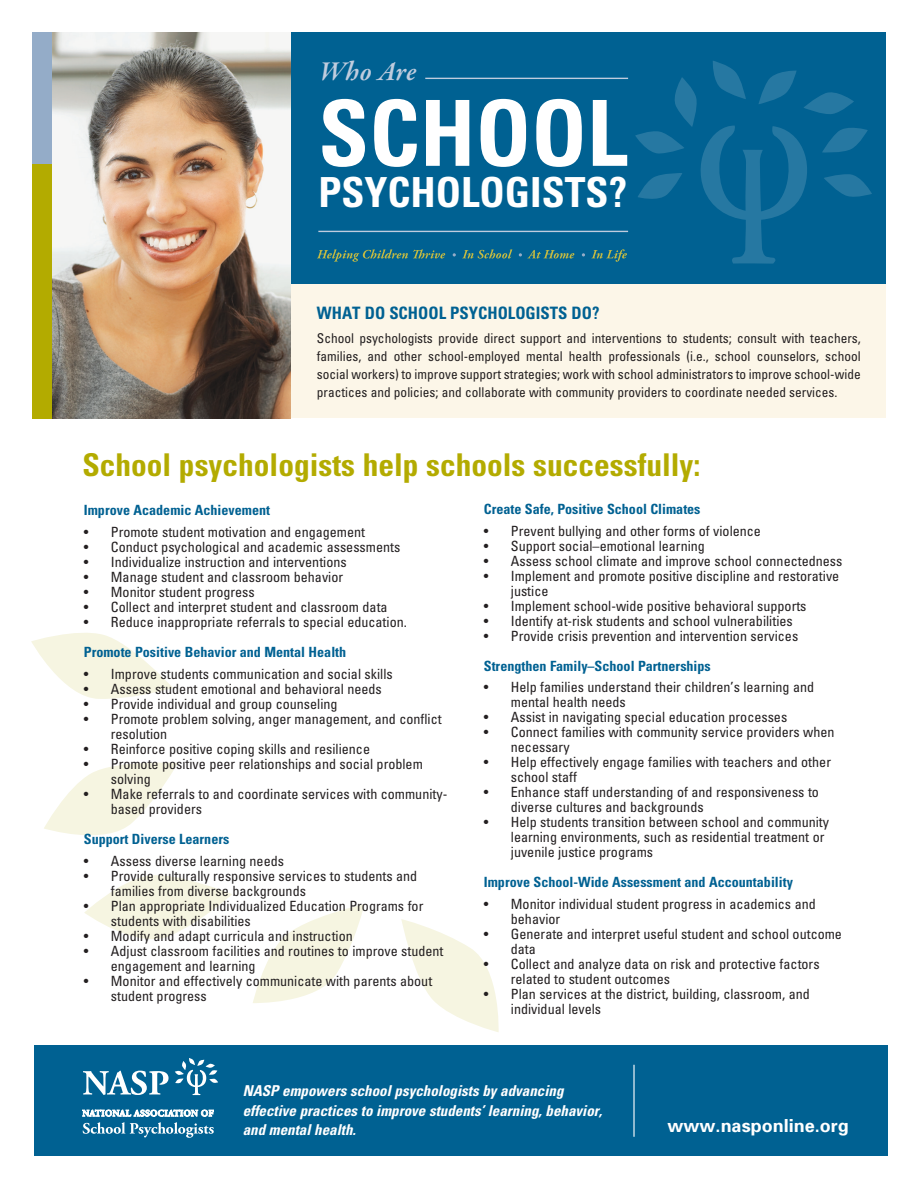
<style>
.page{position:relative;width:918px;height:1188px;background:#fff}
.page>*{position:absolute;margin:0;border:0;box-sizing:border-box;transform-origin:0 0}
.body{font:700 condensed 91.2px "Univers";color:#fff}
.body-2{font:700 condensed 41.4px "Univers";color:#fff}
.t1{font:700 condensed 31.35px "Univers";color:#b3ab00}
.body-3{font:italic 600 27.6px "Garamond Premr Pro";color:#bfccde}
.body-4{font:700 18px "Univers";color:#fff}
.body-5{font:700 condensed 17.1px "Univers";color:#006192}
.body-6{font:italic 700 condensed 15px/19.5px "Univers";color:#fff}
.t2{font:condensed 14.1px/15px "Univers";color:#231f20}
.body-7{font:700 condensed 14.1px "Univers";color:#006192}
.t3{font:condensed 13.5px/18px "Univers";color:#231f20;text-align:justify}
</style>
<div class="page">
<div style="left:286px;top:284px;width:600px;height:134px;background:#fcf6e8"></div>
<div style="left:291px;top:32px;width:595px;height:252px;background:#006192"></div>
<svg style="left:31px;top:633px;width:142px;height:66px"></svg>
<svg style="left:44px;top:762px;width:134px;height:73px"></svg>
<svg style="left:84px;top:875px;width:148px;height:64px"></svg>
<svg style="left:253px;top:904px;width:111px;height:99px"></svg>
<svg style="left:401px;top:919px;width:98px;height:113px"></svg>
<img style="left:52px;top:32px;width:239px;height:386px">
<div style="left:32px;top:158px;width:20px;height:260px;background:#b3ab00"></div>
<div style="left:32px;top:32px;width:20px;height:132px;background:#94acc8"></div>
<svg style="left:635px;top:61px;width:237px;height:203px"></svg>
<hr style="left:425px;top:78px;width:203px;height:1px;background:#bfccde">
<hr style="left:318px;top:231px;width:310px;height:1px;background:#bfccde">
<svg style="left:317px;top:249px;width:128px;height:13px"></svg>
<svg style="left:462px;top:249px;width:50px;height:10px"></svg>
<svg style="left:519px;top:250px;width:55px;height:9px"></svg>
<svg style="left:591px;top:249px;width:36px;height:13px"></svg>
<div style="left:34px;top:1045px;width:854px;height:111px;background:#006192"></div>
<svg style="left:82px;top:1109px;width:132px;height:7px"></svg>
<svg style="left:83px;top:1122px;width:131px;height:16px"></svg>
<svg style="left:83px;top:1071px;width:86px;height:24px"></svg>
<svg style="left:175px;top:1058px;width:43px;height:37px"></svg>
<hr style="left:633px;top:1065px;width:2px;height:72px;background:#fff">
<p class="body-3" style="left:320px;top:55px;width:98px">Who Are</p>
<p class="body" style="left:318px;top:77px;width:311px">SCHOOL</p>
<p class="body-2" style="left:318px;top:167px;width:310px">PSYCHOLOGISTS?</p>
<p class="body-5" style="left:317px;top:303px;width:284px">WHAT DO SCHOOL PSYCHOLOGISTS DO?</p>
<p class="t3" style="left:317px;top:329px;width:545px">School psychologists provide direct support and interventions to students; consult with teachers, families, and other school-employed mental health professionals (i.e., school counselors, school social workers) to improve support strategies; work with school administrators to improve school-wide practices and policies; and collaborate with community providers to coordinate needed services.</p>
<p class="t1" style="left:82px;top:446px;width:620px">School psychologists help schools successfully:</p>
<p class="body-7" style="left:84px;top:502px;width:188px">Improve Academic Achievement</p>
<p class="t2" style="left:84px;top:524px;width:283px">• Promote student motivation and engagement</p>
<p class="t2" style="left:84px;top:539px;width:318px">• Conduct psychological and academic assessments</p>
<p class="t2" style="left:84px;top:554px;width:264px">• Individualize instruction and interventions</p>
<p class="t2" style="left:84px;top:569px;width:261px">• Manage student and classroom behavior</p>
<p class="t2" style="left:84px;top:584px;width:172px">• Monitor student progress</p>
<p class="t2" style="left:84px;top:599px;width:305px">• Collect and interpret student and classroom data</p>
<p class="t2" style="left:84px;top:614px;width:325px">• Reduce inappropriate referrals to special education.</p>
<p class="body-7" style="left:84px;top:643px;width:264px">Promote Positive Behavior and Mental Health</p>
<p class="t2" style="left:84px;top:666px;width:310px">• Improve students communication and social skills</p>
<p class="t2" style="left:84px;top:681px;width:299px">• Assess student emotional and behavioral needs</p>
<p class="t2" style="left:84px;top:696px;width:255px">• Provide individual and group counseling</p>
<p class="t2" style="left:111px;top:711px;width:332px;text-indent:-27px">• Promote problem solving, anger management, and conflict resolution</p>
<p class="t2" style="left:84px;top:741px;width:288px">• Reinforce positive coping skills and resilience</p>
<p class="t2" style="left:111px;top:756px;width:313px;text-indent:-27px">• Promote positive peer relationships and social problem solving</p>
<p class="t2" style="left:111px;top:786px;width:338px;text-indent:-27px">• Make referrals to and coordinate services with community&shy;based providers</p>
<p class="body-7" style="left:84px;top:830px;width:147px">Support Diverse Learners</p>
<p class="t2" style="left:84px;top:853px;width:202px">• Assess diverse learning needs</p>
<p class="t2" style="left:111px;top:868px;width:308px;text-indent:-27px">• Provide culturally responsive services to students and families from diverse backgrounds</p>
<p class="t2" style="left:111px;top:898px;width:314px;text-indent:-27px">• Plan appropriate Individualized Education Programs for students with disabilities</p>
<p class="t2" style="left:84px;top:928px;width:270px">• Modify and adapt curricula and instruction</p>
<p class="t2" style="left:111px;top:943px;width:334px;text-indent:-27px">• Adjust classroom facilities and routines to improve student engagement and learning</p>
<p class="t2" style="left:111px;top:973px;width:323px;text-indent:-27px">• Monitor and effectively communicate with parents about student progress</p>
<p class="body-7" style="left:484px;top:500px;width:218px">Create Safe, Positive School Climates</p>
<p class="t2" style="left:484px;top:523px;width:279px">• Prevent bullying and other forms of violence</p>
<p class="t2" style="left:484px;top:538px;width:223px">• Support social–emotional learning</p>
<p class="t2" style="left:484px;top:553px;width:360px">• Assess school climate and improve school connectedness</p>
<p class="t2" style="left:511px;top:568px;width:330px;text-indent:-27px">• Implement and promote positive discipline and restorative justice</p>
<p class="t2" style="left:484px;top:598px;width:324px">• Implement school-wide positive behavioral supports</p>
<p class="t2" style="left:484px;top:613px;width:310px">• Identify at-risk students and school vulnerabilities</p>
<p class="t2" style="left:484px;top:628px;width:316px">• Provide crisis prevention and intervention services</p>
<p class="body-7" style="left:484px;top:657px;width:228px">Strengthen Family–School Partnerships</p>
<p class="t2" style="left:511px;top:679px;width:305px;text-indent:-27px">• Help families understand their children’s learning and mental health needs</p>
<p class="t2" style="left:484px;top:709px;width:305px">• Assist in navigating special education processes</p>
<p class="t2" style="left:511px;top:724px;width:325px;text-indent:-27px">• Connect families with community service providers when necessary</p>
<p class="t2" style="left:511px;top:754px;width:322px;text-indent:-27px">• Help effectively engage families with teachers and other school staff</p>
<p class="t2" style="left:511px;top:784px;width:310px;text-indent:-27px">• Enhance staff understanding of and responsiveness to diverse cultures and backgrounds</p>
<p class="t2" style="left:511px;top:814px;width:320px;text-indent:-27px">• Help students transition between school and community learning environments, such as residential treatment or juvenile justice programs</p>
<p class="body-7" style="left:484px;top:874px;width:311px">Improve School-Wide Assessment and Accountability</p>
<p class="t2" style="left:511px;top:896px;width:306px;text-indent:-27px">• Monitor individual student progress in academics and behavior</p>
<p class="t2" style="left:511px;top:926px;width:333px;text-indent:-27px">• Generate and interpret useful student and school outcome data</p>
<p class="t2" style="left:511px;top:956px;width:310px;text-indent:-27px">• Collect and analyze data on risk and protective factors related to student outcomes</p>
<p class="t2" style="left:511px;top:986px;width:300px;text-indent:-27px">• Plan services at the district, building, classroom, and individual levels</p>
<p class="body-6" style="left:243px;top:1081px;width:361px">NASP empowers school psychologists by advancing effective practices to improve students’ learning, behavior, and mental health.</p>
<p class="body-4" style="left:668px;top:1115px;width:183px">www.nasponline.org</p>
</div>
